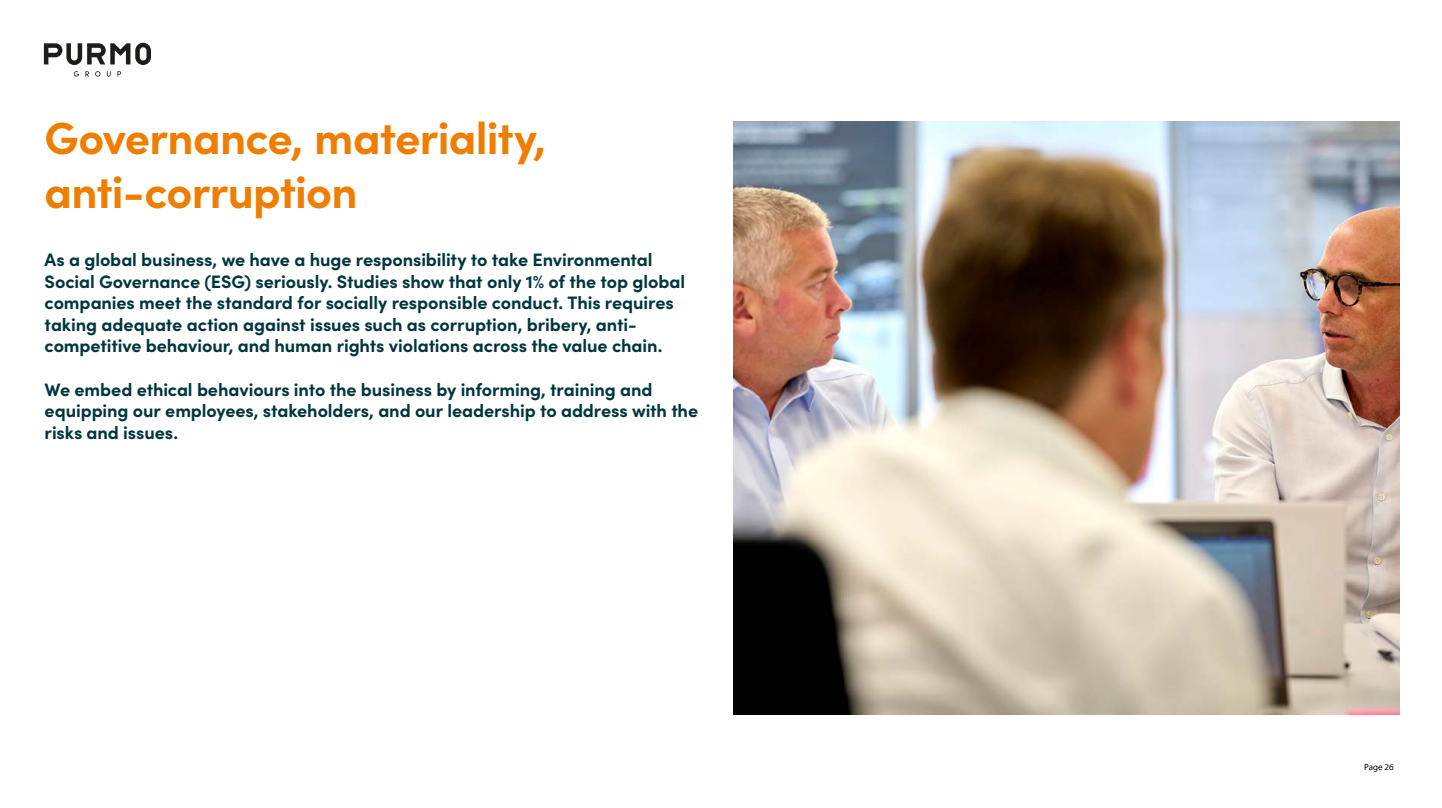
<style>
.page{position:relative;width:1442px;height:808px;background:#fff}
.page>*{position:absolute;margin:0;border:0;box-sizing:border-box;transform-origin:0 0}
.t1{font:700 45px/54px "Sofia Pro";letter-spacing:-.015em;color:#ef7d00}
.t2{font:700 18px/21.6px "Sofia Pro";letter-spacing:-.005em;color:#00353e}
.t3{font:9px "Myriad Pro";color:#000}
</style>
<div class="page">
<svg style="left:44px;top:43px;width:107px;height:22px"></svg>
<svg style="left:85px;top:71px;width:4px;height:5px"></svg>
<svg style="left:95px;top:71px;width:5px;height:6px"></svg>
<svg style="left:117px;top:71px;width:4px;height:5px"></svg>
<svg style="left:74px;top:71px;width:5px;height:6px"></svg>
<svg style="left:107px;top:71px;width:4px;height:6px"></svg>
<img style="left:733px;top:121px;width:666px;height:593px">
<h1 class="t1" style="left:45px;top:107px;width:503px">Governance, materiality, anti-corruption</h1>
<p class="t2" style="left:45px;top:247px;width:642px">As a global business, we have a huge responsibility to take Environmental Social Governance (ESG) seriously. Studies show that only 1% of the top global companies meet the standard for socially responsible conduct. This requires taking adequate action against issues such as corruption, bribery, anti&shy;competitive behaviour, and human rights violations across the value chain.</p>
<p class="t2" style="left:45px;top:377px;width:655px">We embed ethical behaviours into the business by informing, training and equipping our employees, stakeholders, and our leadership to address with the risks and issues.</p>
<p class="t3" style="left:1364px;top:761px;width:31px">Page 26</p>
</div>
